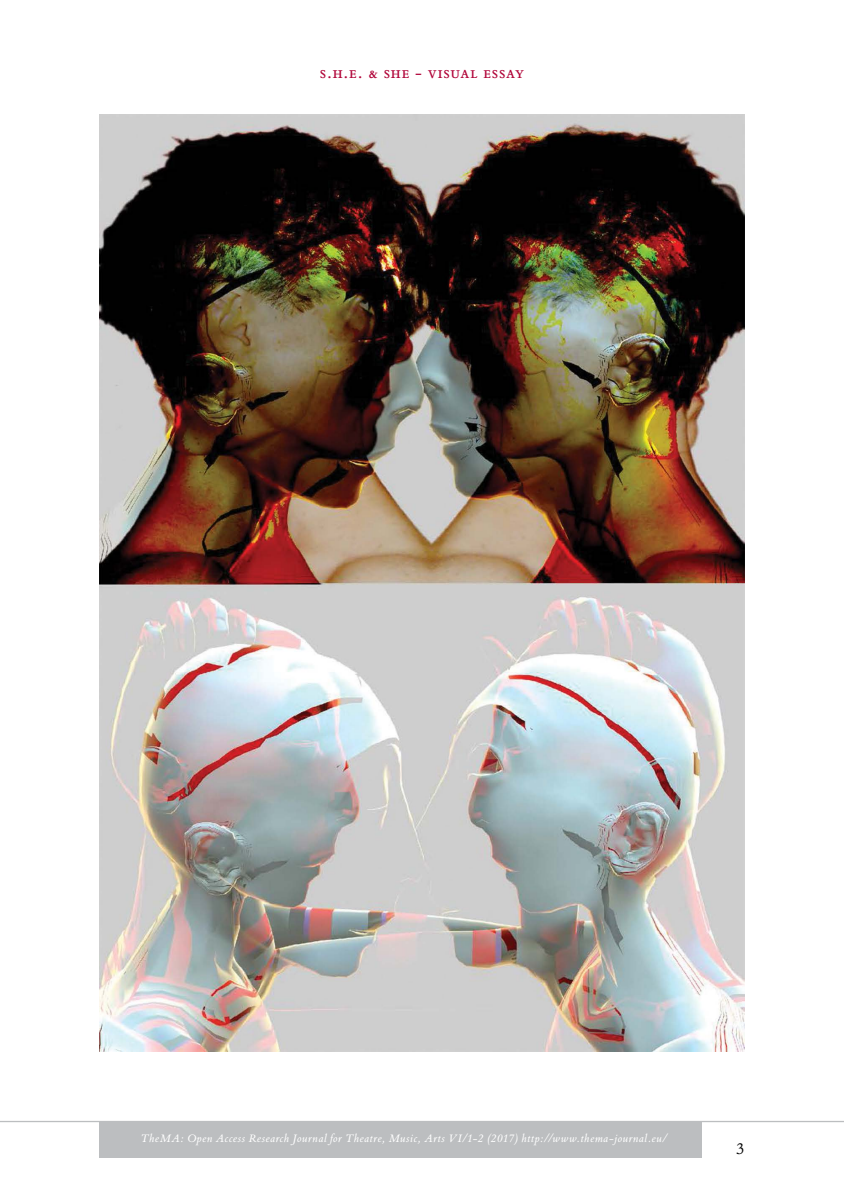
<style>
.page{position:relative;width:844px;height:1191px;background:#fff}
.page>*{position:absolute;margin:0;border:0;box-sizing:border-box;transform-origin:0 0}
.t1{font:19.25px "Bembo Book MT Pro";letter-spacing:.045em;color:#b1063a}
.t2{font:17.5px "Bembo Book MT Pro";color:#000}
.t3{font:italic 12.25px "Bembo Book MT Pro";letter-spacing:.045em;color:#fff}
</style>
<div class="page">
<div style="left:99px;top:1121px;width:603px;height:36px;background:#bcbec0"></div>
<hr style="left:0;top:1120px;width:843px;height:2px;background:#bcbec0">
<img style="left:99px;top:114px;width:645px;height:938px">
<h1 class="t1" style="left:320px;top:59px;width:206px">s.h.e. &amp; she - visual essay</h1>
<p class="t3" style="left:140px;top:1130px;width:527px">TheMA: Open Access Research Journal for Theatre, Music, Arts VI/1-2 (2017) http://www.thema-journal.eu/</p>
<h2 class="t2" style="left:736px;top:1137px;width:10px">3</h2>
</div>
